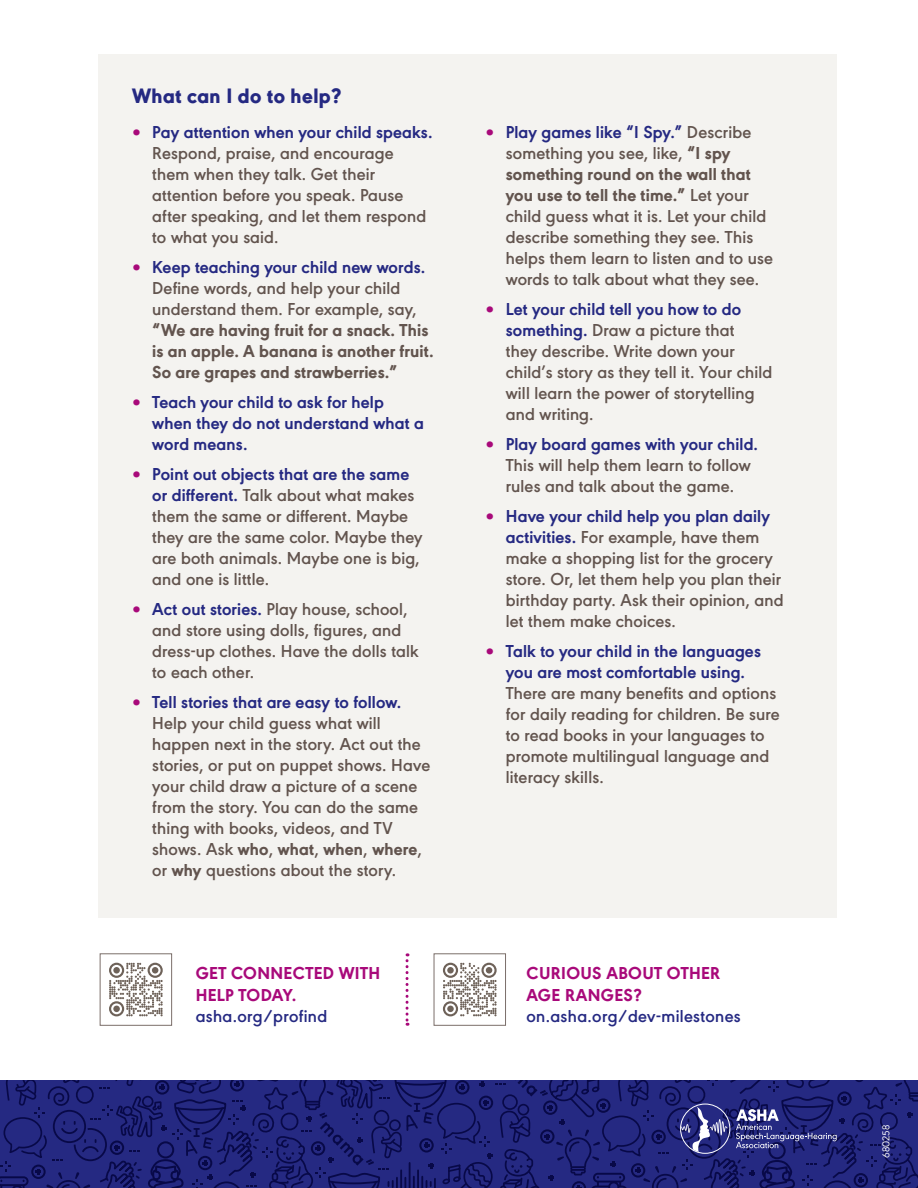
<style>
.page{position:relative;width:918px;height:1188px;background:#fff}
.page>*{position:absolute;margin:0;border:0;box-sizing:border-box;transform-origin:0 0}
.What_Can_I_Do_to_Help__Headline_Blue{font:800 21.75px "URW Geometric";letter-spacing:.02em;color:#252982}
.t1{font:600 18px/21px "URW Geometric";letter-spacing:.01em;color:#62544e}
.t2{font:800 18px/21px "URW Geometric";letter-spacing:.01em;color:#62544e}
.Headline{font:800 18px/21.8px "URW Geometric";letter-spacing:.02em;color:#a8097a}
.t3{font:700 18px/21px "URW Geometric";letter-spacing:.01em;color:#252982}
.t4{font:10.5px "URW Geometric";color:#fff}
.s1{color:#a8097a}
.s2{font-weight:700;color:#252982}
.s3{font-weight:600;color:#a8097a}
.s4{font-weight:600}
.s5{font-weight:800}
.s6{font-weight:600;color:#252982}
</style>
<div class="page">
<div style="left:98px;top:54px;width:739px;height:864px;background:#f4f3f0"></div>
<svg style="left:406px;top:953px;width:3px;height:73px"></svg>
<svg style="left:443px;top:963px;width:54px;height:53px"></svg>
<div style="left:434px;top:953px;width:72px;height:73px;border:1px solid #7b6f6a"></div>
<svg style="left:109px;top:963px;width:54px;height:53px"></svg>
<div style="left:100px;top:953px;width:72px;height:73px;border:1px solid #7b6f6a"></div>
<svg style="left:0;top:1081px;width:918px;height:107px;background:#222579"></svg>
<p class="What_Can_I_Do_to_Help__Headline_Blue" style="left:132px;top:79px;width:210px">What can I do to help?</p>
<p class="t1" style="left:152px;top:121px;width:282px;text-indent:-20px"><span class="s1">•</span> <span class="s2">Pay attention when your child speaks.<br></span>Respond, praise, and encourage them when they talk. Get their attention before you speak. Pause after speaking, and let them respond to what you said.</p>
<p class="t2" style="left:152px;top:256px;width:283px;text-indent:-20px"><span class="s3">•</span> <span class="s2">Keep teaching your child new words.<br></span><span class="s4">Define words, and help your child understand them. For example, say, </span>“We are having fruit for a snack. This is an apple. A banana is another fruit.<br>So are grapes and strawberries.”</p>
<p class="t3" style="left:152px;top:390px;width:273px;text-indent:-20px"><span class="s3">•</span> Teach your child to ask for help when they do not understand what a word means.</p>
<p class="t1" style="left:152px;top:462px;width:272px;text-indent:-20px"><span class="s1">•</span> <span class="s2">Point out objects that are the same or different.</span> Talk about what makes them the same or different. Maybe they are the same color. Maybe they are both animals. Maybe one is big, and one is little.</p>
<p class="t1" style="left:152px;top:597px;width:268px;text-indent:-20px"><span class="s1">•</span> <span class="s2">Act out stories.</span> Play house, school, and store using dolls, figures, and dress-up clothes. Have the dolls talk to each other.</p>
<p class="t1" style="left:152px;top:690px;width:279px;text-indent:-20px"><span class="s1">•</span> <span class="s2">Tell stories that are easy to follow.<br></span>Help your child guess what will happen next in the story. Act out the stories, or put on puppet shows. Have your child draw a picture of a scene from the story. You can do the same thing with books, videos, and TV shows. Ask <span class="s5">who</span>, <span class="s5">what</span>, <span class="s5">when</span>, <span class="s5">where</span>, or <span class="s5">why</span> questions about the story.</p>
<p class="t1" style="left:506px;top:121px;width:269px;text-indent:-20px"><span class="s1">•</span> <span class="s2">Play games like “I Spy.”</span> Describe something you see, like, <span class="s5">“I spy something round on the wall that you use to tell the time.”</span> Let your child guess what it is. Let your child describe something they see. This helps them learn to listen and to use words to talk about what they see.</p>
<p class="t1" style="left:506px;top:297px;width:268px;text-indent:-20px"><span class="s1">•</span> <span class="s2">Let your child tell you how to do something.</span> Draw a picture that<br>they describe. Write down your child’s story as they tell it. Your child will learn the power of storytelling and writing.</p>
<p class="t1" style="left:506px;top:432px;width:254px;text-indent:-20px"><span class="s1">•</span> <span class="s2">Play board games with your child.<br></span>This will help them learn to follow rules and talk about the game.</p>
<p class="t1" style="left:506px;top:504px;width:279px;text-indent:-20px"><span class="s1">•</span> <span class="s2">Have your child help you plan daily activities.</span> For example, have them make a shopping list for the grocery store. Or, let them help you plan their birthday party. Ask their opinion, and let them make choices.</p>
<p class="t1" style="left:506px;top:639px;width:275px;text-indent:-20px"><span class="s1">•</span> <span class="s2">Talk to your child in the languages you are most comfortable using.<br></span>There are many benefits and options for daily reading for children. Be sure to read books in your languages to promote multilingual language and literacy skills.</p>
<p class="Headline" style="left:196px;top:961px;width:186px">GET CONNECTED WITH<br>HELP TODAY. <span class="s6">asha.org/profind</span></p>
<p class="Headline" style="left:527px;top:961px;width:216px">CURIOUS ABOUT OTHER<br>AGE RANGES? <span class="s6">on.asha.org/dev-milestones</span></p>
<p class="t4" style="left:878px;top:1158px;width:34px;rotate:-90deg">680258</p>
</div>
